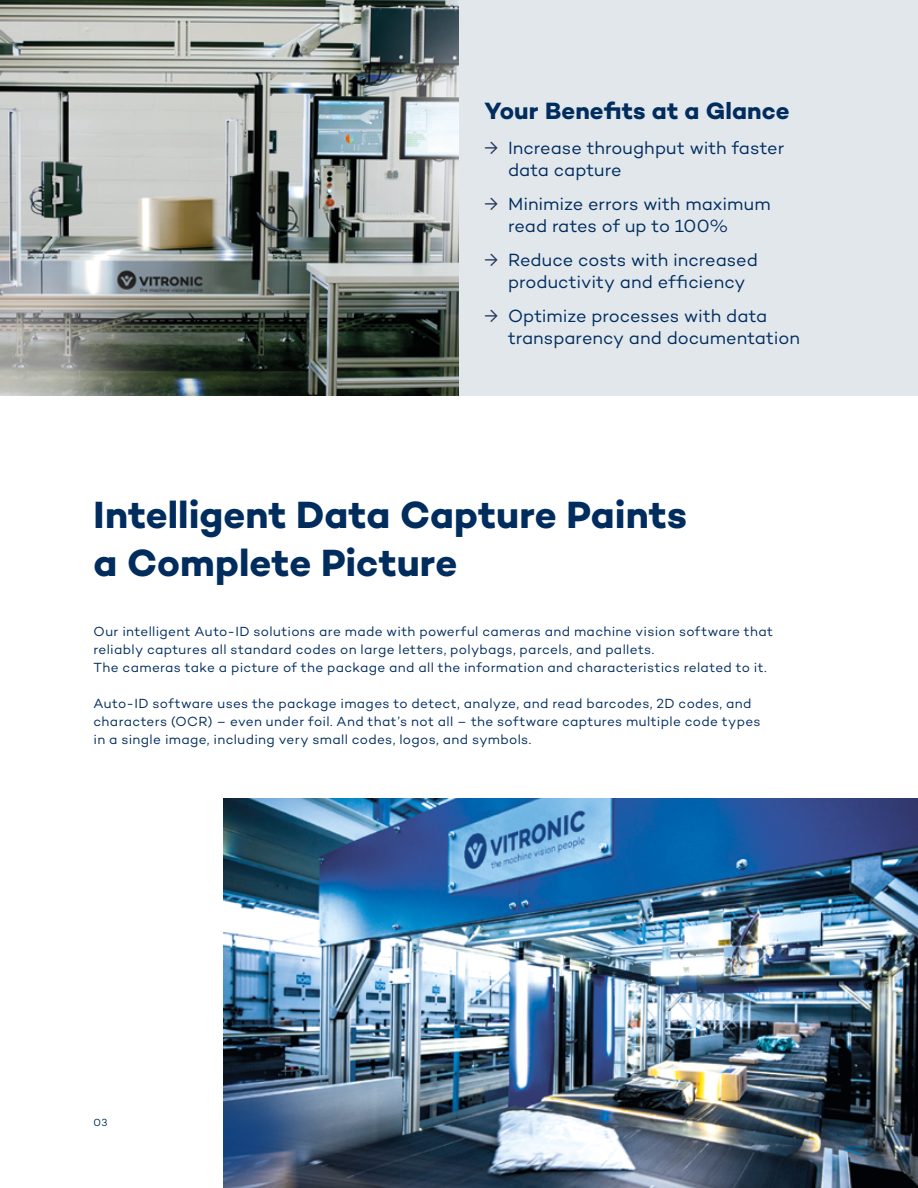
<style>
.page{position:relative;width:918px;height:1188px;background:#fff}
.page>*{position:absolute;margin:0;border:0;box-sizing:border-box;transform-origin:0 0}
.t1{font:700 38.55px/48px "Campton";color:#002c5e}
.t2{font:700 24px "Campton";letter-spacing:.005em;color:#002c5e}
.t3{font:18px/21.6px "Campton";color:#002c5e}
.t4{font:13.5px/18px "Campton";letter-spacing:.025em;color:#002c5e}
.t5{font:10.5px "Campton";color:#002c5e}
.s1{color:#26355c}
</style>
<div class="page">
<div style="left:0;top:0;width:918px;height:396px;background:#e1e7eb"></div>
<img style="left:0;top:0;width:459px;height:396px">
<img style="left:224px;top:798px;width:694px;height:390px">
<p class="t2" style="left:485px;top:96px;width:306px">Your Benefits at a Glance</p>
<p class="t3" style="left:508px;top:137px;width:278px;text-indent:-24px"><span class="s1">→</span> Increase throughput with faster data capture</p>
<p class="t3" style="left:508px;top:193px;width:264px;text-indent:-24px"><span class="s1">→</span> Minimize errors with maximum read rates of up to 100%</p>
<p class="t3" style="left:508px;top:249px;width:251px;text-indent:-24px"><span class="s1">→</span> Reduce costs with increased productivity and efficiency</p>
<p class="t3" style="left:508px;top:305px;width:294px;text-indent:-24px"><span class="s1">→</span> Optimize processes with data transparency and documentation</p>
<p class="t1" style="left:94px;top:490px;width:595px">Intelligent Data Capture Paints a Complete Picture</p>
<p class="t4" style="left:94px;top:622px;width:681px">Our intelligent Auto-ID solutions are made with powerful cameras and machine vision software that reliably captures all standard codes on large letters, polybags, parcels, and pallets.<br>The cameras take a picture of the package and all the information and characteristics related to it.</p>
<p class="t4" style="left:94px;top:694px;width:659px">Auto-ID software uses the package images to detect, analyze, and read barcodes, 2D codes, and</p>
<p class="t4" style="left:94px;top:712px;width:669px">characters (OCR) – even under foil. And that’s not all – the software captures multiple code types</p>
<p class="t4" style="left:94px;top:730px;width:439px">in a single image, including very small codes, logos, and symbols.</p>
<p class="t5" style="left:94px;top:1116px;width:15px">03</p>
</div>
